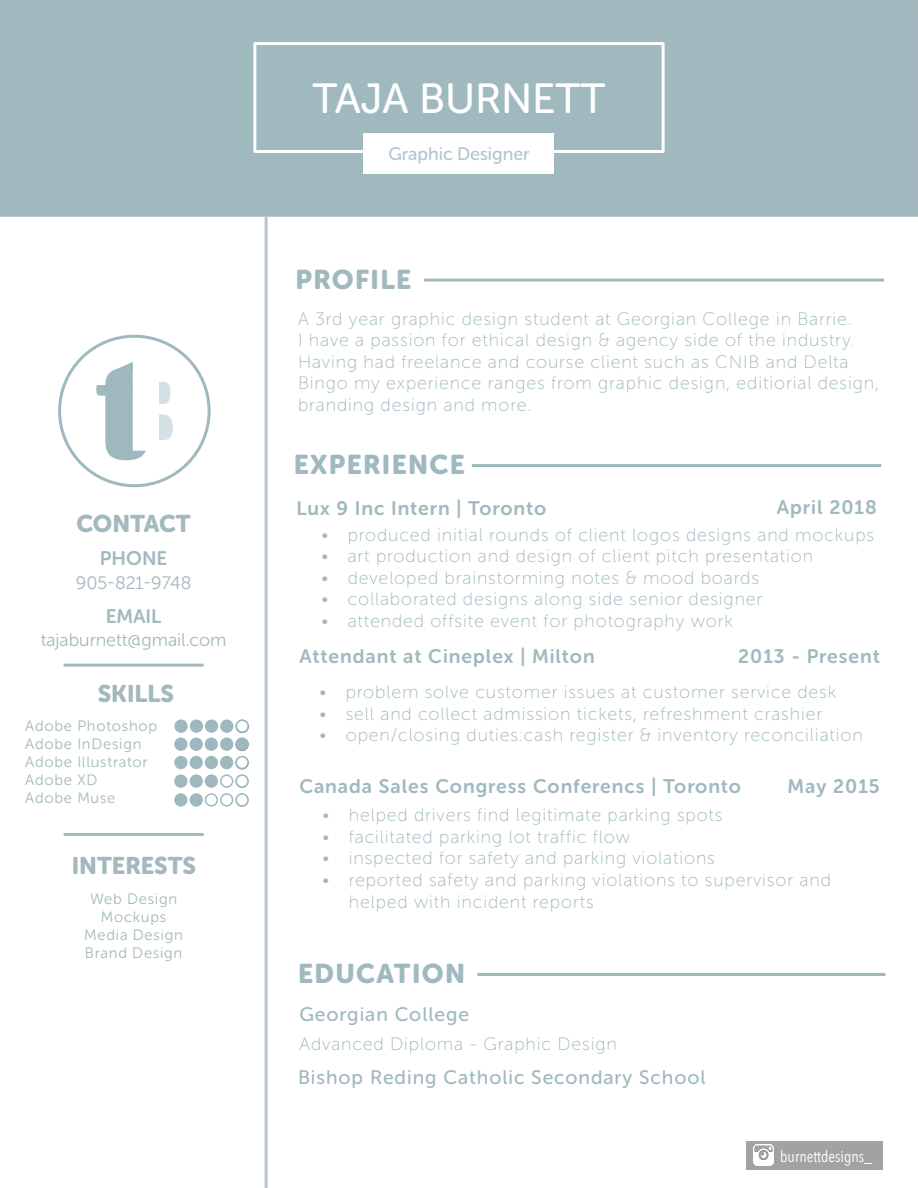
<style>
.page{position:relative;width:918px;height:1188px;background:#fff}
.page>*{position:absolute;margin:0;border:0;box-sizing:border-box;transform-origin:0 0}
.t1{font:42px "Museo Sans Rounded 500";color:#fff}
.t2{font:27px "Museo Sans Rounded 900";letter-spacing:.05em;color:#9fb9be}
.t3{font:24px "Museo Sans Rounded 900";color:#a3b9be}
.t4{font:19.5px "Museo Sans Rounded 700";letter-spacing:.05em;color:#9fb9be}
.t5{font:19.5px "Museo Sans Rounded 500";letter-spacing:.05em;color:#9fb9be}
.t6{font:19.5px "Museo Sans Rounded 700";color:#a3b9be}
.t7{font:18px/21.6px "Museo Sans Rounded 100";letter-spacing:.05em;color:#9fb9be}
.t8{font:18px "Museo Sans Rounded 300";color:#a3b9be}
.t9{font:18px "Museo Sans Rounded 500";color:#b2c6cd}
.t10{font:15.9px "Avenir Next Condensed";color:#fff}
.t11{font:15px "Museo Sans Rounded 300";letter-spacing:.05em;color:#a3b9be}
</style>
<div class="page">
<hr style="left:477px;top:973px;width:408px;height:3px;background:#9fb9be">
<hr style="left:472px;top:464px;width:409px;height:3px;background:#9fb9be">
<hr style="left:424px;top:279px;width:460px;height:3px;background:#a3b9be">
<div style="left:747px;top:1141px;width:136px;height:29px;background:#a0a2a3"></div>
<img style="left:753px;top:1145px;width:21px;height:21px">
<div style="left:236px;top:720px;width:13px;height:13px;border:2px solid #5b6c9f;border-radius:50%"></div>
<div style="left:235px;top:775px;width:14px;height:13px;border:2px solid #9fb8be;border-radius:50%"></div>
<div style="left:235px;top:794px;width:14px;height:13px;border:2px solid #9fb8be;border-radius:50%"></div>
<div style="left:236px;top:720px;width:12px;height:12px;background:#fff;border-radius:50%"></div>
<div style="left:236px;top:719px;width:13px;height:14px;border:2px solid #9fb8be;border-radius:50%"></div>
<div style="left:236px;top:738px;width:12px;height:12px;background:#9fb8be;border-radius:50%"></div>
<div style="left:235px;top:738px;width:14px;height:13px;border:2px solid #9fb8be;border-radius:50%"></div>
<div style="left:235px;top:756px;width:14px;height:13px;border:2px solid #9fb8be;border-radius:50%"></div>
<div style="left:236px;top:775px;width:12px;height:12px;background:#fff;border-radius:50%"></div>
<div style="left:235px;top:774px;width:14px;height:14px;border:2px solid #9fb8be;border-radius:50%"></div>
<div style="left:236px;top:794px;width:12px;height:12px;background:#fff;border-radius:50%"></div>
<div style="left:235px;top:793px;width:14px;height:14px;border:2px solid #9fb8be;border-radius:50%"></div>
<div style="left:221px;top:720px;width:12px;height:12px;background:#9fb8be;border-radius:50%"></div>
<div style="left:220px;top:719px;width:13px;height:14px;border:2px solid #9fb8be;border-radius:50%"></div>
<div style="left:221px;top:738px;width:12px;height:12px;background:#9fb8be;border-radius:50%"></div>
<div style="left:220px;top:738px;width:13px;height:13px;border:2px solid #9fb8be;border-radius:50%"></div>
<div style="left:221px;top:757px;width:12px;height:11px;background:#9fb8be;border-radius:50%"></div>
<div style="left:220px;top:756px;width:13px;height:13px;border:2px solid #9fb8be;border-radius:50%"></div>
<div style="left:220px;top:774px;width:13px;height:14px;border:2px solid #9fb8be;border-radius:50%"></div>
<div style="left:220px;top:793px;width:13px;height:14px;border:2px solid #9fb8be;border-radius:50%"></div>
<div style="left:206px;top:720px;width:11px;height:12px;background:#9fb8be;border-radius:50%"></div>
<div style="left:205px;top:719px;width:13px;height:14px;border:2px solid #9fb8be;border-radius:50%"></div>
<div style="left:205px;top:738px;width:12px;height:12px;background:#9fb8be;border-radius:50%"></div>
<div style="left:205px;top:738px;width:13px;height:13px;border:2px solid #9fb8be;border-radius:50%"></div>
<div style="left:205px;top:757px;width:12px;height:11px;background:#9fb8be;border-radius:50%"></div>
<div style="left:205px;top:756px;width:13px;height:13px;border:2px solid #9fb8be;border-radius:50%"></div>
<div style="left:205px;top:775px;width:12px;height:12px;background:#9fb8be;border-radius:50%"></div>
<div style="left:205px;top:774px;width:13px;height:14px;border:2px solid #9fb8be;border-radius:50%"></div>
<div style="left:205px;top:793px;width:13px;height:14px;border:2px solid #9fb8be;border-radius:50%"></div>
<div style="left:191px;top:720px;width:11px;height:12px;background:#9fb8be;border-radius:50%"></div>
<div style="left:190px;top:719px;width:13px;height:14px;border:2px solid #9fb8be;border-radius:50%"></div>
<div style="left:190px;top:738px;width:12px;height:12px;background:#9fb8be;border-radius:50%"></div>
<div style="left:190px;top:738px;width:13px;height:13px;border:2px solid #9fb8be;border-radius:50%"></div>
<div style="left:190px;top:757px;width:12px;height:11px;background:#9fb8be;border-radius:50%"></div>
<div style="left:190px;top:756px;width:13px;height:13px;border:2px solid #9fb8be;border-radius:50%"></div>
<div style="left:190px;top:775px;width:12px;height:12px;background:#9fb8be;border-radius:50%"></div>
<div style="left:190px;top:774px;width:13px;height:14px;border:2px solid #9fb8be;border-radius:50%"></div>
<div style="left:190px;top:794px;width:12px;height:12px;background:#9fb8be;border-radius:50%"></div>
<div style="left:190px;top:793px;width:13px;height:14px;border:2px solid #9fb8be;border-radius:50%"></div>
<div style="left:175px;top:720px;width:12px;height:12px;background:#9fb8be;border-radius:50%"></div>
<div style="left:174px;top:719px;width:14px;height:14px;border:2px solid #9fb8be;border-radius:50%"></div>
<div style="left:175px;top:738px;width:12px;height:12px;background:#9fb8be;border-radius:50%"></div>
<div style="left:174px;top:738px;width:13px;height:13px;border:2px solid #9fb8be;border-radius:50%"></div>
<div style="left:175px;top:757px;width:12px;height:11px;background:#9fb8be;border-radius:50%"></div>
<div style="left:174px;top:756px;width:13px;height:13px;border:2px solid #9fb8be;border-radius:50%"></div>
<div style="left:175px;top:775px;width:12px;height:12px;background:#9fb8be;border-radius:50%"></div>
<div style="left:174px;top:774px;width:13px;height:14px;border:2px solid #9fb8be;border-radius:50%"></div>
<div style="left:175px;top:794px;width:12px;height:12px;background:#9fb8be;border-radius:50%"></div>
<div style="left:174px;top:793px;width:13px;height:14px;border:2px solid #9fb8be;border-radius:50%"></div>
<div style="left:0;top:0;width:918px;height:217px;background:#9fb9be"></div>
<div style="left:253px;top:42px;width:412px;height:111px;border:3px solid #fff"></div>
<div style="left:364px;top:133px;width:190px;height:40px;background:#fff"></div>
<hr style="left:265px;top:217px;width:3px;height:971px;background:#b2c6cd">
<svg style="left:96px;top:362px;width:103px;height:98px"></svg>
<hr style="left:64px;top:664px;width:140px;height:3px;background:#a3b9be">
<hr style="left:64px;top:833px;width:140px;height:3px;background:#a3b9be">
<div style="left:58px;top:335px;width:153px;height:152px;border:3px solid #9fb9be;border-radius:50%"></div>
<p class="t3" style="left:76px;top:510px;width:116px">CONTACT</p>
<p class="t6" style="left:100px;top:547px;width:69px">PHONE</p>
<p class="t8" style="left:76px;top:573px;width:117px">905-821-9748</p>
<p class="t6" style="left:106px;top:605px;width:57px">EMAIL</p>
<p class="t8" style="left:41px;top:630px;width:187px">tajaburnett@gmail.com</p>
<p class="t3" style="left:98px;top:680px;width:78px">SKILLS</p>
<p class="t11" style="left:25px;top:717px;width:134px">Adobe Photoshop</p>
<p class="t11" style="left:25px;top:735px;width:118px">Adobe InDesign</p>
<p class="t11" style="left:25px;top:753px;width:124px">Adobe Illustrator</p>
<p class="t11" style="left:25px;top:771px;width:74px">Adobe XD</p>
<p class="t11" style="left:25px;top:789px;width:92px">Adobe Muse</p>
<p class="t3" style="left:72px;top:852px;width:126px">INTERESTS</p>
<p class="t11" style="left:90px;top:891px;width:89px">Web Design</p>
<p class="t11" style="left:101px;top:909px;width:67px">Mockups</p>
<p class="t11" style="left:84px;top:927px;width:100px">Media Design</p>
<p class="t11" style="left:85px;top:945px;width:99px">Brand Design</p>
<p class="t1" style="left:312px;top:76px;width:295px">TAJA BURNETT</p>
<p class="t9" style="left:388px;top:144px;width:143px">Graphic Designer</p>
<p class="t2" style="left:295px;top:264px;width:118px">PROFILE</p>
<p class="t7" style="left:298px;top:308px;width:583px">A 3rd year graphic design student at Georgian College in Barrie.<br>I have a passion for ethical design &amp; agency side of the industry.<br>Having had freelance and course client such as CNIB and Delta Bingo my experience ranges from graphic design, editiorial design, branding design and more.</p>
<p class="t2" style="left:294px;top:449px;width:173px">EXPERIENCE</p>
<p class="t4" style="left:296px;top:497px;width:251px">Lux 9 Inc Intern | Toronto</p>
<p class="t4" style="left:777px;top:497px;width:102px">April 2018</p>
<p class="t7" style="left:321px;top:524px;width:554px">• produced initial rounds of client logos designs and mockups</p>
<p class="t7" style="left:321px;top:545px;width:493px">• art production and design of client pitch presentation</p>
<p class="t7" style="left:321px;top:567px;width:439px">• developed brainstorming notes &amp; mood boards</p>
<p class="t7" style="left:321px;top:589px;width:443px">• collaborated designs along side senior designer</p>
<p class="t7" style="left:321px;top:610px;width:413px">• attended offsite event for photography work</p>
<p class="t4" style="left:738px;top:645px;width:143px">2013 - Present</p>
<p class="t4" style="left:299px;top:645px;width:297px">Attendant at Cineplex | Milton</p>
<p class="t7" style="left:319px;top:681px;width:518px">• problem solve customer issues at customer service desk</p>
<p class="t7" style="left:319px;top:703px;width:504px">• sell and collect admission tickets, refreshment crashier</p>
<p class="t7" style="left:319px;top:725px;width:545px">• open/closing duties:cash register &amp; inventory reconciliation</p>
<p class="t4" style="left:299px;top:775px;width:443px">Canada Sales Congress Conferencs | Toronto</p>
<p class="t4" style="left:788px;top:775px;width:94px">May 2015</p>
<p class="t7" style="left:322px;top:804px;width:402px">• helped drivers find legitimate parking spots</p>
<p class="t7" style="left:322px;top:826px;width:309px">• facilitated parking lot traffic flow</p>
<p class="t7" style="left:322px;top:848px;width:394px">• inspected for safety and parking violations</p>
<p class="t7" style="left:349px;top:869px;width:484px;text-indent:-26px">• reported safety and parking violations to supervisor and helped with incident reports</p>
<p class="t2" style="left:298px;top:958px;width:169px">EDUCATION</p>
<p class="t5" style="left:299px;top:1004px;width:171px">Georgian College</p>
<p class="t7" style="left:299px;top:1034px;width:319px">Advanced Diploma - Graphic Design</p>
<p class="t5" style="left:298px;top:1067px;width:409px">Bishop Reding Catholic Secondary School</p>
<p class="t10" style="left:780px;top:1143px;width:94px">burnettdesigns_</p>
</div>
